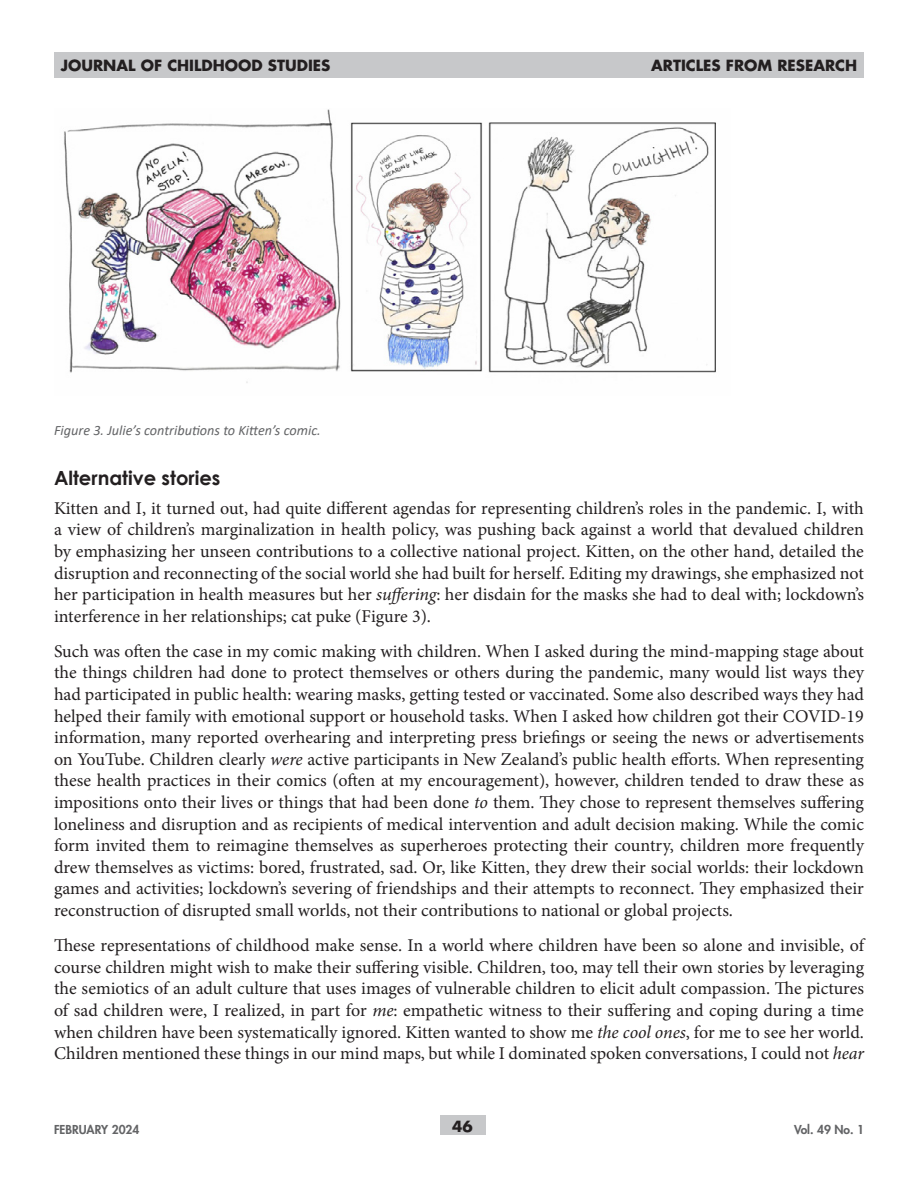
<style>
.page{position:relative;width:918px;height:1188px;background:#fff}
.page>*{position:absolute;margin:0;border:0;box-sizing:border-box;transform-origin:0 0}
.t1{font:700 19.5px "Century Gothic";color:#231f20}
.t2{font:18px/21.6px "Minion Pro";letter-spacing:-.005em;color:#231f20;text-align:justify}
.t3{font:700 15px "Futura Std";color:#231f20}
.t4{font:italic 14.25px "Calibri";color:#636466}
.t5{font:800 12px "Futura Std";color:#636466}
.s1{font-style:italic}
</style>
<div class="page">
<div style="left:440px;top:1116px;width:45px;height:19px;background:#c7c8ca"></div>
<div style="left:54px;top:52px;width:810px;height:26px;background:#c7c8ca"></div>
<img style="left:64px;top:109px;width:652px;height:274px">
<p class="t3" style="left:61px;top:56px;width:271px">JOURNAL OF CHILDHOOD STUDIES</p>
<p class="t3" style="left:651px;top:56px;width:208px">ARTICLES FROM RESEARCH</p>
<p class="t4" style="left:54px;top:420px;width:268px">Figure 3. Julie’s contributions to Kitten’s comic.</p>
<p class="t1" style="left:54px;top:464px;width:168px">Alternative stories</p>
<p class="t2" style="left:54px;top:497px;width:812px">Kitten and I, it turned out, had quite different agendas for representing children’s roles in the pandemic. I, with a view of children’s marginalization in health policy, was pushing back against a world that devalued children by emphasizing her unseen contributions to a collective national project. Kitten, on the other hand, detailed the disruption and reconnecting of the social world she had built for herself. Editing my drawings, she emphasized not her participation in health measures but her <span class="s1">suffering</span>: her disdain for the masks she had to deal with; lockdown’s interference in her relationships; cat puke (Figure 3).</p>
<p class="t2" style="left:54px;top:640px;width:812px">Such was often the case in my comic making with children. When I asked during the mind-mapping stage about the things children had done to protect themselves or others during the pandemic, many would list ways they had participated in public health: wearing masks, getting tested or vaccinated. Some also described ways they had helped their family with emotional support or household tasks. When I asked how children got their COVID-19 information, many reported overhearing and interpreting press briefings or seeing the news or advertisements on YouTube. Children clearly <span class="s1">were</span> active participants in New Zealand’s public health efforts. When representing these health practices in their comics (often at my encouragement), however, children tended to draw these as impositions onto their lives or things that had been done <span class="s1">to</span> them. They chose to represent themselves suffering loneliness and disruption and as recipients of medical intervention and adult decision making. While the comic form invited them to reimagine themselves as superheroes protecting their country, children more frequently drew themselves as victims: bored, frustrated, sad. Or, like Kitten, they drew their social worlds: their lockdown games and activities; lockdown’s severing of friendships and their attempts to reconnect. They emphasized their reconstruction of disrupted small worlds, not their contributions to national or global projects.</p>
<p class="t2" style="left:54px;top:935px;width:812px">These representations of childhood make sense. In a world where children have been so alone and invisible, of course children might wish to make their suffering visible. Children, too, may tell their own stories by leveraging the semiotics of an adult culture that uses images of vulnerable children to elicit adult compassion. The pictures of sad children were, I realized, in part for <span class="s1">me</span>: empathetic witness to their suffering and coping during a time when children have been systematically ignored. Kitten wanted to show me <span class="s1">the cool ones</span>, for me to see her world.<br>Children mentioned these things in our mind maps, but while I dominated spoken conversations, I could not <span class="s1">hear</span></p>
<p class="t5" style="left:54px;top:1122px;width:87px">FEBRUARY 2024</p>
<p class="t3" style="left:452px;top:1116px;width:22px">46</p>
<p class="t5" style="left:794px;top:1122px;width:71px">Vol. 49 No. 1</p>
</div>
